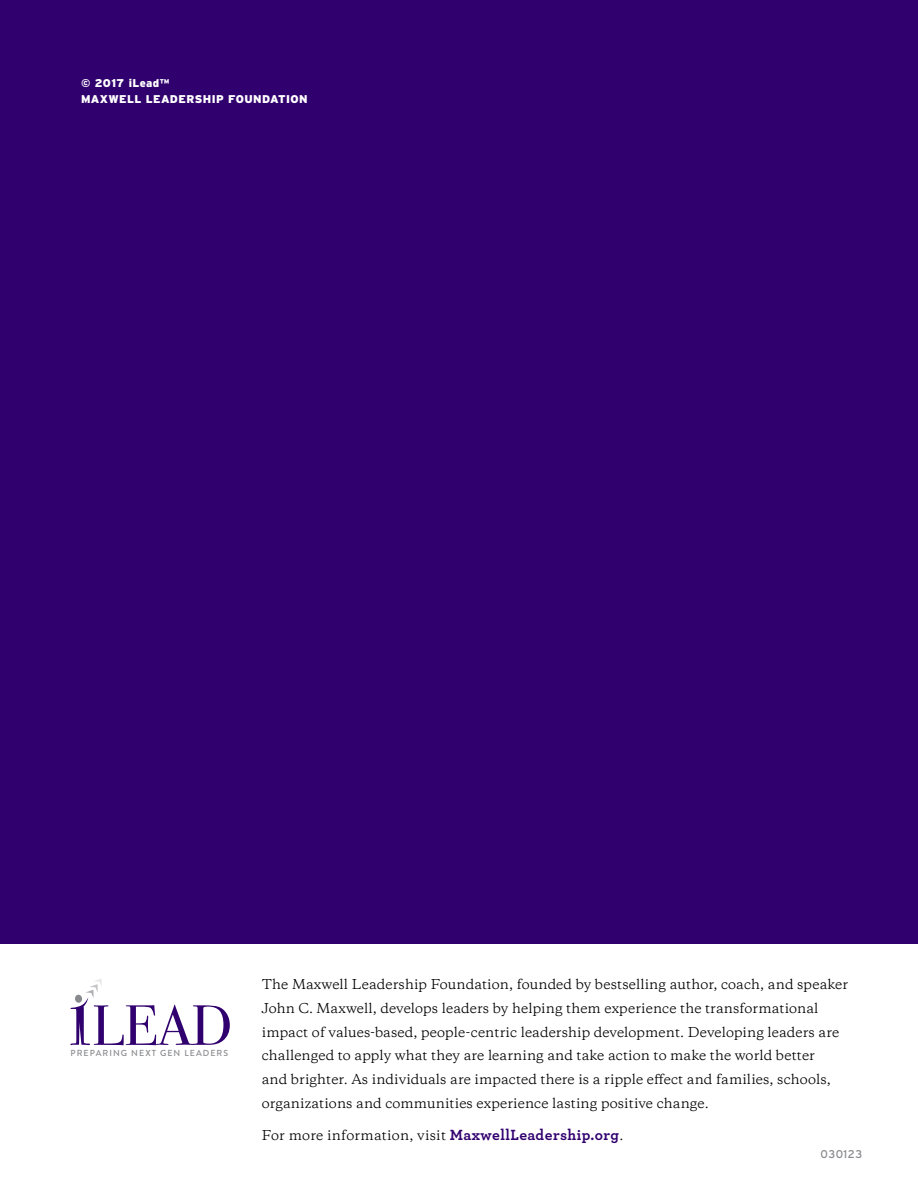
<style>
.page{position:relative;width:918px;height:1188px;background:#31006f}
.page>*{position:absolute;margin:0;border:0;box-sizing:border-box;transform-origin:0 0}
.t1{font:12.75px/23.7px "Galaxie Copernicus";letter-spacing:.01em;color:#000}
.t2{font:900 11.25px/16.5px "Interstate";letter-spacing:.035em;color:#fff}
.t3{font:11.25px "Interstate";letter-spacing:.035em;color:#898a8d}
.t4{font:500 8.7px "Brandon Grotesque";letter-spacing:.12em;color:#898a8d}
.s1{font-family:"Archer";font-weight:700;font-size:15.45px;color:#31006f}
</style>
<div class="page">
<div style="left:0;top:944px;width:918px;height:244px;background:#fff"></div>
<svg style="left:70px;top:979px;width:160px;height:66px"></svg>
<p class="t2" style="left:81px;top:75px;width:228px">© 2017 iLead™<br>MAXWELL LEADERSHIP FOUNDATION</p>
<p class="t4" style="left:70px;top:1047px;width:159px">PREPARING NEXT GEN LEADERS</p>
<p class="t1" style="left:262px;top:973px;width:588px">The Maxwell Leadership Foundation, founded by bestselling author, coach, and speaker John C. Maxwell, develops leaders by helping them experience the transformational impact of values-based, people-centric leadership development. Developing leaders are challenged to apply what they are learning and take action to make the world better<br>and brighter. As individuals are impacted there is a ripple effect and families, schools, organizations and communities experience lasting positive change.</p>
<p class="t1" style="left:262px;top:1123px;width:363px">For more information, visit <span class="s1">MaxwellLeadership.org</span>.</p>
<p class="t3" style="left:821px;top:1148px;width:43px">030123</p>
</div>
